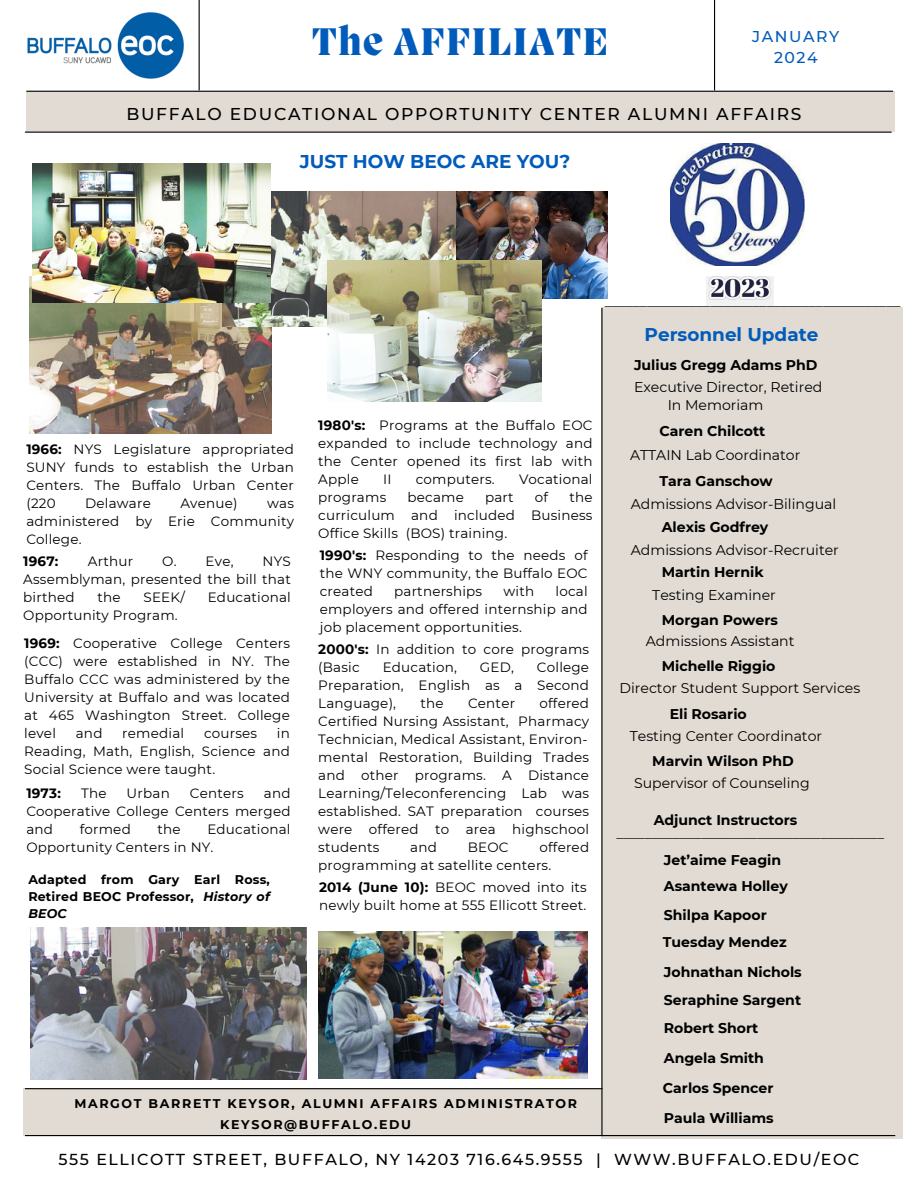
<style>
.page{position:relative;width:918px;height:1188px;background:#fff}
.page>*{position:absolute;margin:0;border:0;box-sizing:border-box;transform-origin:0 0}
.t1{font:800 39.45px "Migra";letter-spacing:.04em;color:#005bbb}
.t2{font:700 18.45px "Montserrat";color:#005bbb}
.t3{font:500 17.1px "Montserrat";letter-spacing:.1em;color:#000}
.t4{font:500 15.9px "Montserrat";letter-spacing:.1em;color:#000}
.t5{font:500 15.75px/21.3px "Montserrat";letter-spacing:.1em;color:#005bbb;text-align:center}
.t6{font:14.1px "Montserrat";color:#000}
.t7{font:700 14.1px/29.8px "Montserrat";color:#000}
.t8{font:13.5px/18px "Montserrat";letter-spacing:.015em;color:#000;text-align:justify}
.t9{font:700 13.5px "Montserrat";letter-spacing:.015em;color:#000}
.t10{font:700 12.6px/16.8px "Montserrat";letter-spacing:.13em;color:#000}
.s1{font-weight:700}
.s2{font-style:italic}
</style>
<div class="page">
<div style="left:26px;top:92px;width:869px;height:40px;background:#e1dbd3"></div>
<hr style="left:199px;top:0;width:1px;height:90px;background:#000">
<hr style="left:714px;top:0;width:1px;height:90px;background:#000">
<hr style="left:25px;top:132px;width:867px;height:1px;background:#000">
<div style="left:601px;top:307px;width:301px;height:831px;background:#e1dbd3"></div>
<div style="left:23px;top:1088px;width:579px;height:48px;background:#e1dbd3"></div>
<hr style="left:25px;top:1135px;width:870px;height:1px;background:#000">
<hr style="left:25px;top:1088px;width:577px;height:1px;background:#000">
<hr style="left:601px;top:308px;width:2px;height:828px;background:#000">
<img style="left:26px;top:12px;width:172px;height:79px">
<img style="left:706px;top:276px;width:68px;height:29px">
<img style="left:670px;top:143px;width:135px;height:123px">
<img style="left:455px;top:192px;width:152px;height:107px">
<img style="left:30px;top:276px;width:242px;height:158px">
<img style="left:222px;top:192px;width:233px;height:135px">
<img style="left:327px;top:261px;width:214px;height:140px">
<img style="left:31px;top:928px;width:275px;height:152px">
<img style="left:318px;top:931px;width:269px;height:147px">
<img style="left:33px;top:164px;width:237px;height:138px">
<hr style="left:26px;top:91px;width:867px;height:1px;background:#000">
<h1 class="t1" style="left:312px;top:23px;width:298px">The AFFILIATE</h1>
<p class="t5" style="left:752px;top:25px;width:89px">JANUARY<br>2024</p>
<p class="t3" style="left:126px;top:104px;width:677px">BUFFALO EDUCATIONAL OPPORTUNITY CENTER ALUMNI AFFAIRS</p>
<h2 class="t2" style="left:300px;top:150px;width:272px">JUST HOW BEOC ARE YOU?</h2>
<p class="t8" style="left:26px;top:440px;width:269px"><span class="s1">1966:</span> NYS Legislature appropriated SUNY funds to establish the Urban Centers. The Buffalo Urban Center (220</p>
<p class="t8" style="left:85px;top:494px;width:67px">Delaware</p>
<p class="t8" style="left:180px;top:494px;width:59px">Avenue)</p>
<p class="t8" style="left:26px;top:494px;width:269px;text-indent:241px">was administered by Erie Community College.</p>
<p class="t9" style="left:23px;top:553px;width:37px">1967:</p>
<p class="t8" style="left:88px;top:552px;width:47px">Arthur</p>
<p class="t8" style="left:162px;top:552px;width:73px">O. Eve,</p>
<p class="t8" style="left:23px;top:552px;width:269px;text-indent:239px">NYS Assemblyman, presented the bill that birthed</p>
<p class="t8" style="left:98px;top:588px;width:25px">the</p>
<p class="t8" style="left:144px;top:588px;width:43px">SEEK/</p>
<p class="t8" style="left:208px;top:588px;width:85px">Educational</p>
<p class="t8" style="left:23px;top:606px;width:156px">Opportunity Program.</p>
<p class="t8" style="left:24px;top:634px;width:267px"><span class="s1">1969:</span> Cooperative College Centers (CCC) were established in NY. The Buffalo CCC was administered by the University at Buffalo and was located at 465 Washington Street. College level</p>
<p class="t8" style="left:24px;top:724px;width:267px;text-indent:253px">in Reading, Math, English, Science and Social Science were taught.</p>
<p class="t9" style="left:26px;top:785px;width:36px">1973:</p>
<p class="t8" style="left:81px;top:784px;width:27px">The</p>
<p class="t8" style="left:127px;top:784px;width:45px">Urban</p>
<p class="t8" style="left:190px;top:784px;width:55px">Centers</p>
<p class="t8" style="left:76px;top:724px;width:28px">and</p>
<p class="t8" style="left:122px;top:724px;width:63px">remedial</p>
<p class="t8" style="left:204px;top:724px;width:55px">courses</p>
<p class="t8" style="left:26px;top:784px;width:266px;text-indent:238px">and Cooperative College Centers merged and</p>
<p class="t8" style="left:80px;top:820px;width:53px">formed</p>
<p class="t8" style="left:158px;top:820px;width:25px">the</p>
<p class="t8" style="left:26px;top:820px;width:266px;text-indent:181px">Educational<br>Opportunity Centers in NY.</p>
<p class="t10" style="left:28px;top:871px;width:243px;text-align:justify">Adapted from Gary Earl Ross, Retired BEOC Professor, <span class="s2">History of BEOC</span></p>
<p class="t8" style="left:318px;top:416px;width:276px"><span class="s1">1980's:</span> Programs at the Buffalo EOC expanded to include technology and the Center opened its first lab with Apple</p>
<p class="t8" style="left:383px;top:470px;width:10px">II</p>
<p class="t8" style="left:416px;top:470px;width:80px">computers.</p>
<p class="t8" style="left:519px;top:470px;width:75px">Vocational</p>
<p class="t8" style="left:318px;top:488px;width:70px">programs</p>
<p class="t8" style="left:408px;top:488px;width:58px">became</p>
<p class="t8" style="left:485px;top:488px;width:30px">part</p>
<p class="t8" style="left:535px;top:488px;width:15px">of</p>
<p class="t8" style="left:318px;top:488px;width:276px;text-indent:251px">the curriculum and included Business Office Skills (BOS) training.</p>
<p class="t8" style="left:320px;top:546px;width:269px"><span class="s1">1990's:</span> Responding to the needs of the WNY community, the Buffalo EOC created</p>
<p class="t8" style="left:320px;top:582px;width:269px;text-indent:236px">local employers and offered internship and job placement opportunities.</p>
<p class="t8" style="left:318px;top:640px;width:272px"><span class="s1">2000's:</span> In addition to core programs (Basic</p>
<p class="t8" style="left:394px;top:582px;width:90px">partnerships</p>
<p class="t8" style="left:504px;top:582px;width:32px">with</p>
<p class="t8" style="left:318px;top:658px;width:272px;text-indent:219px">College Preparation, English as a Second Language),</p>
<p class="t8" style="left:383px;top:658px;width:76px">Education,</p>
<p class="t8" style="left:480px;top:658px;width:36px">GED,</p>
<p class="t8" style="left:318px;top:694px;width:272px;text-indent:221px">offered Certified Nursing Assistant, Pharmacy Technician, Medical Assistant, Environ&shy;mental Restoration, Building Trades and other programs. A Distance Learning/Teleconferencing Lab was established. SAT preparation courses were offered to area highschool students</p>
<p class="t8" style="left:421px;top:694px;width:25px">the</p>
<p class="t8" style="left:468px;top:694px;width:49px">Center</p>
<p class="t8" style="left:318px;top:838px;width:272px;text-indent:221px">offered programming at satellite centers.</p>
<p class="t8" style="left:410px;top:838px;width:28px">and</p>
<p class="t8" style="left:468px;top:838px;width:42px">BEOC</p>
<p class="t8" style="left:319px;top:878px;width:269px"><span class="s1">2014 (June 10):</span> BEOC moved into its newly built home at 555 Ellicott Street.</p>
<p class="t10" style="left:220px;top:1093px;width:359px;line-height:21px;text-indent:-146px">MARGOT BARRETT KEYSOR, ALUMNI AFFAIRS ADMINISTRATOR<br>KEYSOR@BUFFALO.EDU</p>
<p class="t6" style="left:605px;top:292px;width:297px">__________________________________________</p>
<h2 class="t2" style="left:645px;top:323px;width:175px">Personnel Update</h2>
<p class="t7" style="left:634px;top:350px;width:185px">Julius Gregg Adams PhD</p>
<p class="t6" style="left:668px;top:397px;width:97px">In Memoriam</p>
<p class="t6" style="left:634px;top:378px;width:190px">Executive Director, Retired</p>
<p class="t7" style="left:659px;top:416px;width:108px">Caren Chilcott</p>
<p class="t6" style="left:630px;top:447px;width:172px">ATTAIN Lab Coordinator</p>
<p class="t7" style="left:659px;top:466px;width:115px">Tara Ganschow</p>
<p class="t6" style="left:631px;top:495px;width:207px">Admissions Advisor-Bilingual</p>
<p class="t6" style="left:631px;top:541px;width:210px">Admissions Advisor-Recruiter</p>
<p class="t6" style="left:652px;top:586px;width:125px">Testing Examiner</p>
<p class="t6" style="left:646px;top:632px;width:150px">Admissions Assistant</p>
<p class="t7" style="left:662px;top:512px;width:108px">Alexis Godfrey</p>
<p class="t7" style="left:662px;top:557px;width:103px">Martin Hernik</p>
<p class="t7" style="left:662px;top:605px;width:118px">Morgan Powers</p>
<p class="t7" style="left:662px;top:651px;width:115px">Michelle Riggio</p>
<p class="t6" style="left:619px;top:679px;width:242px">Director Student Support Services</p>
<p class="t7" style="left:670px;top:699px;width:79px">Eli Rosario</p>
<p class="t7" style="left:652px;top:746px;width:143px">Marvin Wilson PhD</p>
<p class="t6" style="left:630px;top:727px;width:194px">Testing Center Coordinator</p>
<p class="t6" style="left:634px;top:774px;width:177px">Supervisor of Counseling</p>
<p class="t7" style="left:654px;top:806px;width:145px">Adjunct Instructors</p>
<p class="t6" style="left:617px;top:825px;width:269px">______________________________________</p>
<p class="t7" style="left:664px;top:845px;width:119px">Jet’aime Feagin</p>
<p class="t7" style="left:664px;top:872px;width:125px;line-height:28.5px">Asantewa Holley<br>Shilpa Kapoor</p>
<p class="t7" style="left:663px;top:927px;width:140px">Tuesday Mendez<br>Johnathan Nichols</p>
<p class="t7" style="left:664px;top:985px;width:139px">Seraphine Sargent</p>
<p class="t7" style="left:664px;top:1013px;width:96px">Robert Short</p>
<p class="t7" style="left:663px;top:1043px;width:112px">Angela Smith<br>Carlos Spencer</p>
<p class="t7" style="left:664px;top:1103px;width:111px">Paula Williams</p>
<p class="t4" style="left:59px;top:1150px;width:802px">555 ELLICOTT STREET, BUFFALO, NY 14203 716.645.9555 | WWW.BUFFALO.EDU/EOC</p>
</div>
